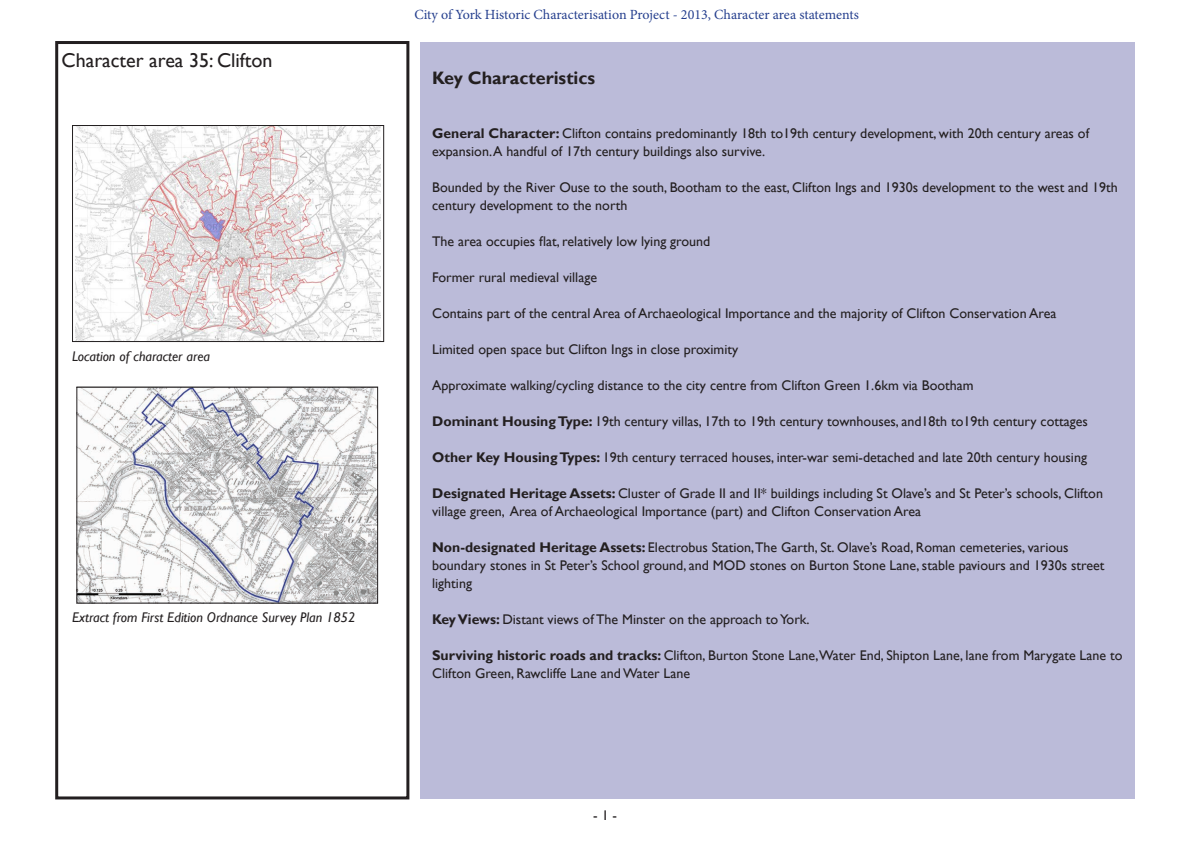
<style>
.page{position:relative;width:1191px;height:842px;background:#fff}
.page>*{position:absolute;margin:0;border:0;box-sizing:border-box;transform-origin:0 0}
.Heading{font:20px "Gill Sans";color:#231f20}
.Sub-heading{font:700 18px "Gill Sans";color:#231f20}
.t1{font:14px/18px "Gill Sans";color:#231f20}
.t2{font:14px "Minion Pro";color:#253f8e}
.t3{font:italic 14px "Gill Sans";color:#231f20}
.s1{font-weight:700}
</style>
<div class="page">
<div style="left:55px;top:41px;width:354px;height:758px;border:3px solid #231f20"></div>
<div style="left:420px;top:43px;width:714px;height:756px;background:#bbbbd9"></div>
<img style="left:78px;top:388px;width:298px;height:214px">
<div style="left:76px;top:386px;width:302px;height:218px;border:1px solid #231f20"></div>
<img style="left:75px;top:127px;width:306px;height:213px">
<div style="left:72px;top:125px;width:312px;height:217px;border:1px solid #231f20"></div>
<p class="Heading" style="left:62px;top:48px;width:212px">Character area 35: Clifton</p>
<p class="t3" style="left:72px;top:348px;width:140px">Location of character area</p>
<p class="t3" style="left:72px;top:609px;width:285px">Extract from First Edition Ordnance Survey Plan 1852</p>
<p class="t2" style="left:414px;top:5px;width:446px">City of York Historic Characterisation Project - 2013, Character area statements</p>
<p class="Sub-heading" style="left:432px;top:68px;width:165px">Key Characteristics</p>
<p class="t1" style="left:432px;top:125px;width:658px"><span class="s1">General Character:</span> Clifton contains predominantly 18th to19th century development, with 20th century areas of expansion. A handful of 17th century buildings also survive.</p>
<p class="t1" style="left:432px;top:179px;width:687px">Bounded by the River Ouse to the south, Bootham to the east, Clifton Ings and 1930s development to the west and 19th century development to the north</p>
<p class="t1" style="left:432px;top:233px;width:279px">The area occupies flat, relatively low lying ground</p>
<p class="t1" style="left:432px;top:269px;width:166px">Former rural medieval village</p>
<p class="t1" style="left:432px;top:305px;width:626px">Contains part of the central Area of Archaeological Importance and the majority of Clifton Conservation Area</p>
<p class="t1" style="left:432px;top:341px;width:308px">Limited open space but Clifton Ings in close proximity</p>
<p class="t1" style="left:432px;top:377px;width:543px">Approximate walking/cycling distance to the city centre from Clifton Green 1.6km via Bootham</p>
<p class="t1" style="left:432px;top:413px;width:657px"><span class="s1">Dominant Housing Type:</span> 19th century villas, 17th to 19th century townhouses, and18th to19th century cottages</p>
<p class="t1" style="left:432px;top:449px;width:656px"><span class="s1">Other Key Housing Types:</span> 19th century terraced houses, inter-war semi-detached and late 20th century housing</p>
<p class="t1" style="left:432px;top:485px;width:672px"><span class="s1">Designated Heritage Assets:</span> Cluster of Grade II and II* buildings including St Olave’s and St Peter’s schools, Clifton village green, Area of Archaeological Importance (part) and Clifton Conservation Area</p>
<p class="t1" style="left:432px;top:539px;width:674px"><span class="s1">Non-designated Heritage Assets:</span> Electrobus Station,The Garth, St. Olave’s Road, Roman cemeteries, various boundary stones in St Peter’s School ground, and MOD stones on Burton Stone Lane, stable paviours and 1930s street lighting</p>
<p class="t1" style="left:432px;top:611px;width:379px"><span class="s1">Key Views:</span> Distant views of The Minster on the approach to York.</p>
<p class="t1" style="left:432px;top:647px;width:692px"><span class="s1">Surviving historic roads and tracks:</span> Clifton, Burton Stone Lane,Water End, Shipton Lane, lane from Marygate Lane to<br>Clifton Green, Rawcliffe Lane and Water Lane</p>
<p class="t1" style="left:593px;top:806px;width:25px">- 1 -</p>
</div>
